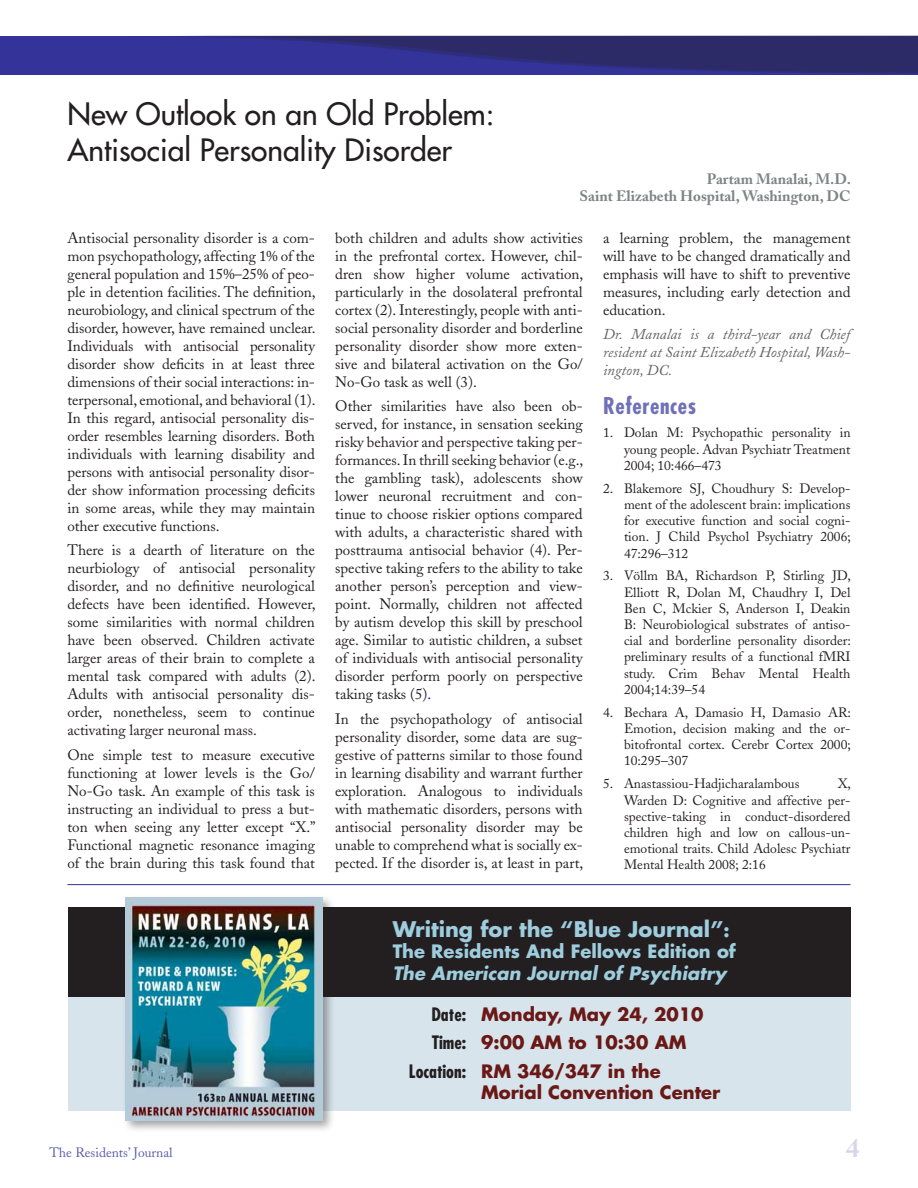
<style>
.page{position:relative;width:918px;height:1188px;background:#fff}
.page>*{position:absolute;margin:0;border:0;box-sizing:border-box;transform-origin:0 0}
.t1{font:30px/36px "Futura";color:#231f20}
.t2{font:700 27px "Adobe Caslon";color:#d6d6eb}
.t3{font:700 condensed 22.5px "Futura";letter-spacing:.025em;color:#7070b8}
.t4{font:700 21px "Futura";color:#9ecddd}
.t5{font:700 18px "Futura";color:#691815}
.t6{font:700 18px "Futura";color:#9ecddd}
.t7{font:italic 700 18px "Futura";color:#9ecddd}
.t8{font:15px/18px "Adobe Caslon";color:#231f20;text-align:justify}
.t9{font:italic 15px/18px "Adobe Caslon";color:#636466;text-align:justify}
.t10{font:700 15px/16.5px "Adobe Caslon";color:#808285;text-align:right}
.t11{font:13.5px/16.2px "Adobe Caslon";color:#231f20;text-align:justify}
.t12{font:13.5px "Adobe Caslon";color:#5c5cad}
.s1{color:#00f}
.s2{font-size:18px}
.s3{font-stretch:condensed;color:#231f20}
</style>
<div class="page">
<div style="left:0;top:36px;width:918px;height:38px;background:#339"></div>
<svg style="left:172px;top:35px;width:746px;height:39px"></svg>
<div style="left:68px;top:973px;width:782px;height:138px;background:#d7e4ec"></div>
<div style="left:68px;top:907px;width:782px;height:90px;background:#231f20"></div>
<div style="left:122px;top:894px;width:213px;height:240px;background:#231f20;opacity:.42"></div>
<img style="left:126px;top:898px;width:197px;height:222px">
<hr style="left:68px;top:884px;width:782px;height:1px;background:#339">
<h1 class="t1" style="left:68px;top:96px;width:429px">New Outlook on an Old Problem:<br>Antisocial Personality Disorder</h1>
<p class="t8" style="left:68px;top:229px;width:250px">Antisocial personality disorder is a com&shy;mon psychopathology, affecting 1% of the general population and 15%–25% of peo&shy;ple in detention facilities. The definition, neurobiology, and clinical spectrum of the disorder, however, have remained unclear.<br>Individuals with antisocial personality disorder show deficits in at least three dimensions of their social interactions: in&shy;terpersonal, emotional, and behavioral (1).<br>In this regard, antisocial personality dis&shy;order resembles learning disorders. Both individuals with learning disability and persons with antisocial personality disor&shy;der show information processing deficits in some areas, while they may maintain other executive functions.</p>
<p class="t8" style="left:68px;top:542px;width:250px">There is a dearth of literature on the neurbiology of antisocial personality disorder, and no definitive neurological defects have been identified. However, some similarities with normal children have been observed. Children activate larger areas of their brain to complete a mental task compared with adults (2).<br>Adults with antisocial personality dis&shy;order, nonetheless, seem to continue activating larger neuronal mass.</p>
<p class="t8" style="left:68px;top:746px;width:250px">One simple test to measure executive functioning at lower levels is the Go/ No-Go task. An example of this task is instructing an individual to press a but&shy;ton when seeing any letter except “X.” Functional magnetic resonance imaging of the brain during this task found that</p>
<p class="t10" style="left:580px;top:171px;width:273px">Partam Manalai, M.D.<br>Saint Elizabeth Hospital, Washington, DC</p>
<p class="t8" style="left:335px;top:229px;width:250px">both children and adults show activities in the prefrontal cortex. However, chil&shy;dren show higher volume activation, particularly in the dosolateral prefrontal cortex (2). Interestingly, people with anti&shy;social personality disorder and borderline personality disorder show more exten&shy;sive and bilateral activation on the Go/ No-Go task as well (3).</p>
<p class="t8" style="left:335px;top:398px;width:250px">Other similarities have also been ob&shy;served, for instance, in sensation seeking risky behavior and perspective taking per&shy;formances. In thrill seeking behavior (e.g., the gambling task), adolescents show lower neuronal recruitment and con&shy;tinue to choose riskier options compared with adults, a characteristic shared with posttrauma antisocial behavior (4). Per&shy;spective taking refers to the ability to take another person’s perception and view&shy;point. Normally, children not affected by autism develop this skill by preschool age. Similar to autistic children, a subset of individuals with antisocial personality disorder perform poorly on perspective taking tasks (5)<span class="s1">.</span></p>
<p class="t8" style="left:335px;top:710px;width:250px">In the psychopathology of antisocial personality disorder, some data are sug&shy;gestive of patterns similar to those found in learning disability and warrant further exploration. Analogous to individuals with mathematic disorders, persons with antisocial personality disorder may be unable to comprehend what is socially ex&shy;pected. If the disorder is, at least in part,</p>
<p class="t8" style="left:603px;top:229px;width:249px">a learning problem, the management will have to be changed dramatically and emphasis will have to shift to preventive measures, including early detection and education.</p>
<p class="t9" style="left:603px;top:326px;width:249px">Dr. Manalai is a third-year and Chief resident at Saint Elizabeth Hospital, Wash&shy;ington, DC.</p>
<h3 class="t3" style="left:603px;top:392px;width:95px">References</h3>
<p class="t11" style="left:624px;top:425px;width:228px;text-indent:-21px">1. Dolan M: Psychopathic personality in young people. Advan Psychiatr Treatment 2004; 10:466–473</p>
<p class="t11" style="left:624px;top:480px;width:228px;text-indent:-21px">2. Blakemore SJ, Choudhury S: Develop&shy;ment of the adolescent brain: implications for executive function and social cogni&shy;tion. J Child Psychol Psychiatry 2006; 47:296–312</p>
<p class="t11" style="left:624px;top:568px;width:229px;text-indent:-21px">3. Völlm BA, Richardson P, Stirling JD, Elliott R, Dolan M, Chaudhry I, Del Ben C, Mckier S, Anderson I, Deakin B: Neurobiological substrates of antiso&shy;cial and borderline personality disorder: preliminary results of a functional fMRI study. Crim Behav Mental Health 2004;14:39–54</p>
<p class="t11" style="left:624px;top:704px;width:228px;text-indent:-21px">4. Bechara A, Damasio H, Damasio AR:<br>Emotion, decision making and the or&shy;bitofrontal cortex. Cerebr Cortex 2000; 10:295–307</p>
<p class="t11" style="left:603px;top:776px;width:198px">5. Anastassiou-Hadjicharalambous</p>
<p class="t11" style="left:624px;top:776px;width:229px;text-indent:214px">X, Warden D: Cognitive and affective per&shy;spective-taking in conduct-disordered children high and low on callous-un&shy;emotional traits. Child Adolesc Psychiatr Mental Health 2008; 2:16</p>
<h3 class="t4" style="left:393px;top:915px;width:338px">Writing for the “Blue Journal”<span class="s2">:</span></h3>
<p class="t6" style="left:393px;top:940px;width:345px">The Residents And Fellows Edition of</p>
<p class="t7" style="left:393px;top:961px;width:335px">The American Journal of Psychiatry</p>
<p class="t5" style="left:431px;top:1002px;width:274px"><span class="s3">Date:</span> Monday, May 24, 2010</p>
<p class="t5" style="left:432px;top:1031px;width:256px"><span class="s3">Time:</span> 9:00 AM to 10:30 AM</p>
<p class="t5" style="left:409px;top:1059px;width:253px"><span class="s3">Location:</span> RM 346/347 in the</p>
<p class="t5" style="left:481px;top:1080px;width:241px">Morial Convention Center</p>
<p class="t12" style="left:50px;top:1145px;width:125px">The Residents’ Journal</p>
<h2 class="t2" style="left:846px;top:1132px;width:15px">4</h2>
</div>
